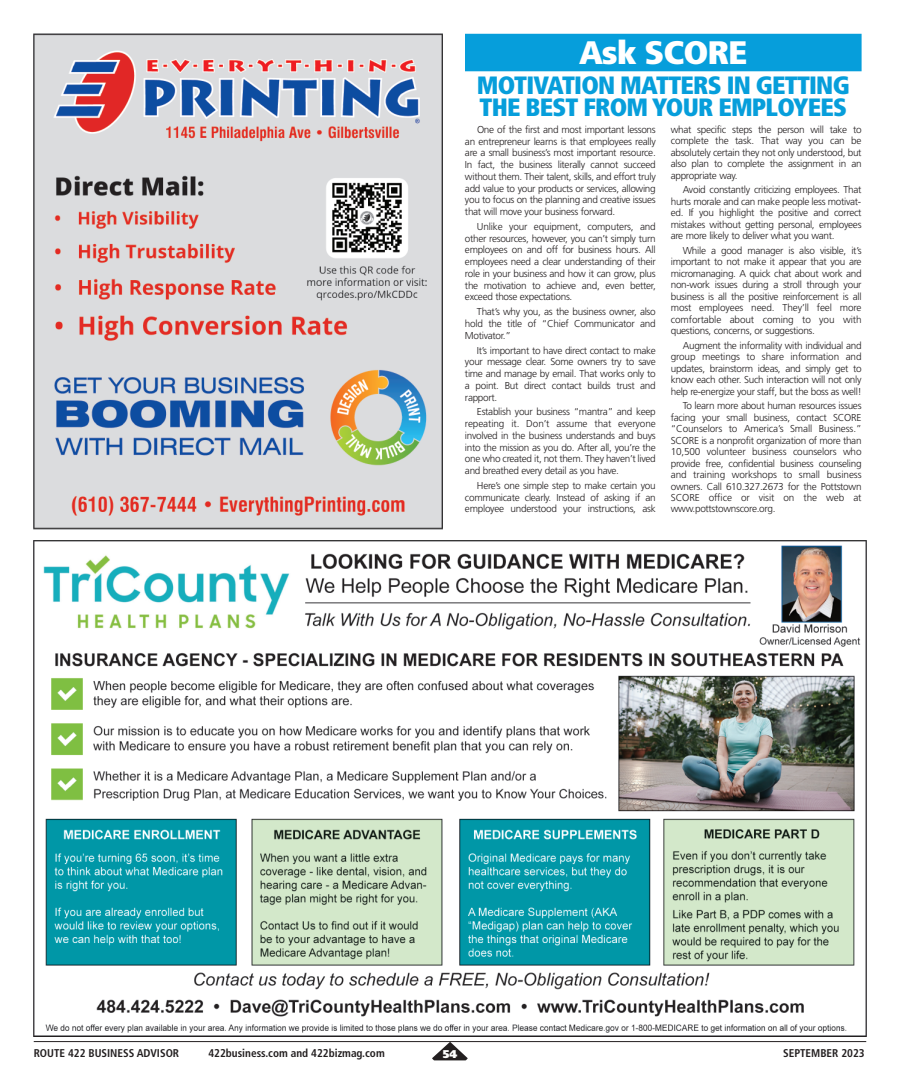
<style>
.page{position:relative;width:900px;height:1092px;background:#fff}
.page>*{position:absolute;margin:0;border:0;box-sizing:border-box;transform-origin:0 0}
.t1{font:900 condensed 32.5px "Frutiger";letter-spacing:-.03em;color:#fff;scale:1.1 1}
.t2{font:900 condensed 25px/21.6px "Frutiger";letter-spacing:-.03em;color:#069edb}
.t3{font:700 condensed 11.25px "Frutiger";color:#231f20}
.t4{font:900 11.25px "Frutiger";color:#fff}
.t5{font:300 10px/11.5px "Frutiger";letter-spacing:-.03em;color:#231f20;text-align:justify}
</style>
<div class="page">
<hr style="left:34px;top:1041px;width:832px;height:1px;background:#231f20">
<svg style="left:432px;top:1041px;width:36px;height:19px"></svg>
<img style="left:34px;top:540px;width:833px;height:496px">
<img style="left:34px;top:34px;width:408px;height:495px">
<div style="left:465px;top:34px;width:397px;height:37px;background:#069edb"></div>
<h1 class="t1" style="left:579px;top:39px;width:155px">Ask SCORE</h1>
<h2 class="t2" style="left:477px;top:77px;width:374px">MOTIVATION MATTERS IN GETTING<br>THE BEST FROM YOUR EMPLOYEES</h2>
<p class="t5" style="left:465px;top:124px;width:192px;text-indent:12px">One of the first and most important lessons an entrepreneur learns is that employees really are a small business’s most important resource.<br>In fact, the business literally cannot succeed without them. Their talent, skills, and effort truly add value to your products or services, allowing you to focus on the planning and creative issues that will move your business forward.</p>
<p class="t5" style="left:465px;top:221px;width:192px;text-indent:12px">Unlike your equipment, computers, and other resources, however, you can’t simply turn employees on and off for business hours. All employees need a clear understanding of their role in your business and how it can grow, plus the motivation to achieve and, even better, exceed those expectations.</p>
<p class="t5" style="left:465px;top:306px;width:192px;text-indent:12px">That’s why you, as the business owner, also hold the title of “Chief Communicator and Motivator.”</p>
<p class="t5" style="left:465px;top:345px;width:192px;text-indent:12px">It’s important to have direct contact to make your message clear. Some owners try to save time and manage by email. That works only to a point. But direct contact builds trust and rapport.</p>
<p class="t5" style="left:465px;top:407px;width:192px;text-indent:12px">Establish your business “mantra” and keep repeating it. Don’t assume that everyone involved in the business understands and buys into the mission as you do. After all, you’re the one who created it, not them. They haven’t lived and breathed every detail as you have.</p>
<p class="t5" style="left:465px;top:480px;width:192px;text-indent:12px">Here’s one simple step to make certain you communicate clearly. Instead of asking if an employee understood your instructions, ask</p>
<p class="t5" style="left:671px;top:124px;width:192px">what specific steps the person will take to complete the task. That way you can be absolutely certain they not only understood, but also plan to complete the assignment in an appropriate way.</p>
<p class="t5" style="left:671px;top:185px;width:192px;text-indent:12px">Avoid constantly criticizing employees. That hurts morale and can make people less motivat&shy;ed. If you highlight the positive and correct mistakes without getting personal, employees are more likely to deliver what you want.</p>
<p class="t5" style="left:671px;top:245px;width:192px;text-indent:12px">While a good manager is also visible, it’s important to not make it appear that you are micromanaging. A quick chat about work and non-work issues during a stroll through your business is all the positive reinforcement is all most employees need. They’ll feel more comfortable about coming to you with questions, concerns, or suggestions.</p>
<p class="t5" style="left:671px;top:340px;width:192px;text-indent:12px">Augment the informality with individual and group meetings to share information and updates, brainstorm ideas, and simply get to know each other. Such interaction will not only help re-energize your staff, but the boss as well!</p>
<p class="t5" style="left:671px;top:400px;width:192px;text-indent:12px">To learn more about human resources issues facing your small business, contact SCORE “Counselors to America’s Small Business.” SCORE is a nonprofit organization of more than 10,500 volunteer business counselors who provide free, confidential business counseling and training workshops to small business owners. Call 610.327.2673 for the Pottstown SCORE office or visit on the web at www.pottstownscore.org.</p>
<p class="t3" style="left:34px;top:1048px;width:147px">ROUTE 422 BUSINESS ADVISOR</p>
<p class="t3" style="left:208px;top:1048px;width:178px">422business.com and 422bizmag.com</p>
<p class="t4" style="left:443px;top:1049px;width:16px">54</p>
<p class="t3" style="left:783px;top:1048px;width:83px">SEPTEMBER 2023</p>
</div>
